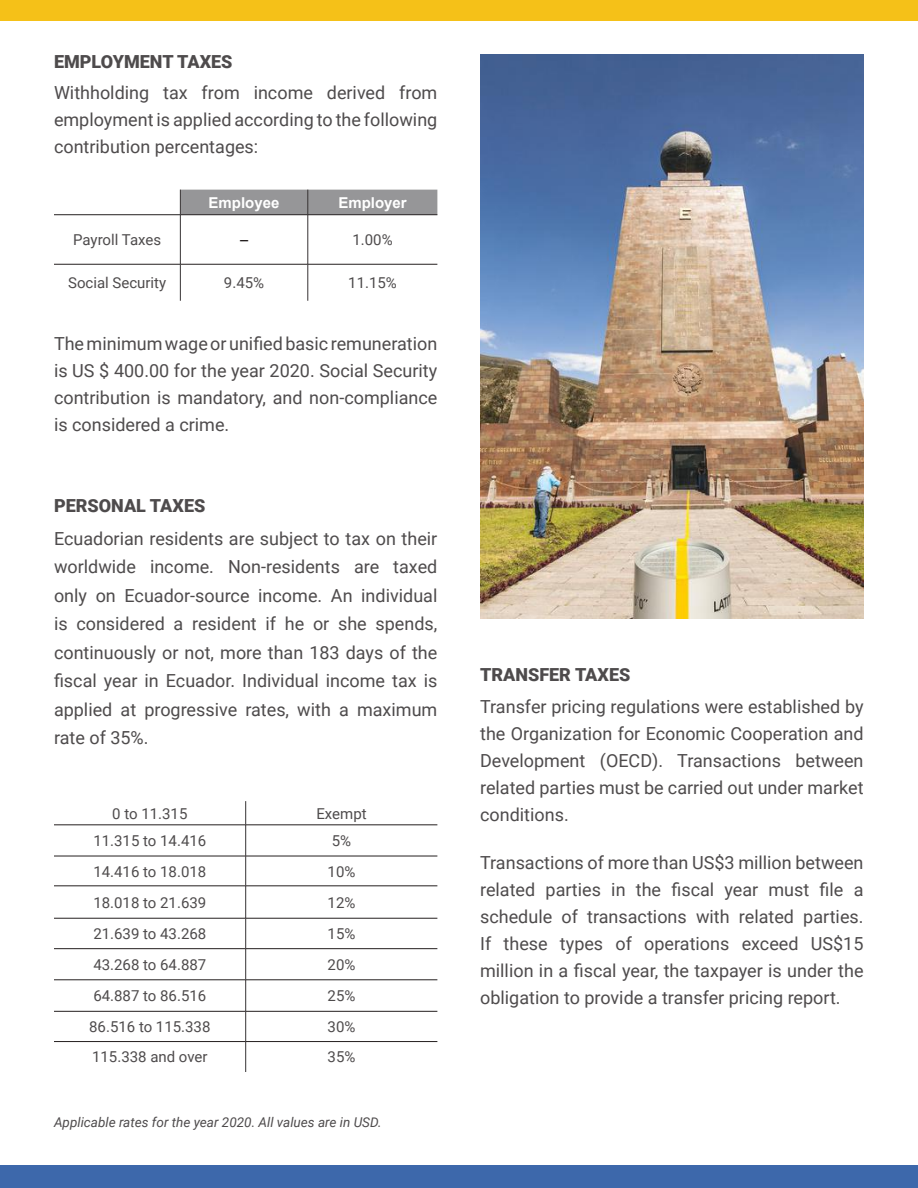
<style>
.page{position:relative;width:918px;height:1188px;background:#fff}
.page>*{position:absolute;margin:0;border:0;box-sizing:border-box;transform-origin:0 0}
.t1{font:18px/27px "Roboto";color:#4e4b4c;text-align:justify}
.t2{font:900 18px "Roboto";color:#4e4b4c}
.t3{font:18px "Roboto";color:#241f1f}
.t4{font:15px "Roboto";color:#4e4b4c}
.t5{font:700 15px "Arial";color:#fff}
.t6{font:italic 13.5px "Roboto";color:#4e4b4c}
</style>
<div class="page">
<div style="left:180px;top:190px;width:257px;height:24px;background:#969698"></div>
<hr style="left:180px;top:215px;width:1px;height:49px;background:#363233">
<hr style="left:308px;top:215px;width:1px;height:49px;background:#363233">
<hr style="left:180px;top:264px;width:1px;height:37px;background:#363233">
<hr style="left:308px;top:264px;width:1px;height:37px;background:#363233">
<hr style="left:54px;top:214px;width:126px;height:1px;background:#241f1f">
<hr style="left:180px;top:214px;width:128px;height:1px;background:#241f1f">
<hr style="left:308px;top:214px;width:129px;height:1px;background:#241f1f">
<hr style="left:54px;top:264px;width:126px;height:1px;background:#241f1f">
<hr style="left:180px;top:264px;width:128px;height:1px;background:#241f1f">
<hr style="left:308px;top:264px;width:129px;height:1px;background:#241f1f">
<div style="left:0;top:1166px;width:918px;height:22px;background:#3d68ab"></div>
<div style="left:0;top:0;width:918px;height:21px;background:#f5c013"></div>
<img style="left:481px;top:54px;width:383px;height:564px">
<svg style="left:245px;top:801px;width:1px;height:24px"></svg>
<hr style="left:245px;top:825px;width:1px;height:31px;background:#363233">
<hr style="left:245px;top:856px;width:1px;height:30px;background:#363233">
<hr style="left:245px;top:886px;width:1px;height:32px;background:#363233">
<hr style="left:245px;top:918px;width:1px;height:30px;background:#363233">
<hr style="left:245px;top:949px;width:1px;height:31px;background:#363233">
<hr style="left:245px;top:980px;width:1px;height:31px;background:#363233">
<svg style="left:245px;top:1012px;width:1px;height:29px"></svg>
<hr style="left:245px;top:1042px;width:1px;height:30px;background:#363233">
<hr style="left:54px;top:825px;width:192px;height:1px;background:#241f1f">
<hr style="left:246px;top:825px;width:191px;height:1px;background:#241f1f">
<hr style="left:54px;top:856px;width:192px;height:1px;background:#241f1f">
<hr style="left:246px;top:856px;width:191px;height:1px;background:#241f1f">
<hr style="left:54px;top:886px;width:192px;height:1px;background:#241f1f">
<hr style="left:246px;top:886px;width:191px;height:1px;background:#241f1f">
<hr style="left:54px;top:918px;width:192px;height:1px;background:#241f1f">
<hr style="left:246px;top:918px;width:191px;height:1px;background:#241f1f">
<hr style="left:54px;top:948px;width:192px;height:1px;background:#241f1f">
<hr style="left:246px;top:948px;width:191px;height:1px;background:#241f1f">
<hr style="left:54px;top:980px;width:192px;height:1px;background:#241f1f">
<hr style="left:246px;top:980px;width:191px;height:1px;background:#241f1f">
<hr style="left:54px;top:1011px;width:192px;height:1px;background:#241f1f">
<hr style="left:246px;top:1011px;width:191px;height:1px;background:#241f1f">
<hr style="left:54px;top:1041px;width:192px;height:1px;background:#241f1f">
<hr style="left:246px;top:1041px;width:191px;height:1px;background:#241f1f">
<p class="t2" style="left:54px;top:48px;width:180px">EMPLOYMENT TAXES</p>
<p class="t1" style="left:54px;top:78px;width:385px">Withholding tax from income derived from employment is applied according to the following contribution percentages:</p>
<p class="t5" style="left:209px;top:192px;width:72px">Employee</p>
<p class="t5" style="left:338px;top:192px;width:70px">Employer</p>
<p class="t4" style="left:73px;top:229px;width:89px">Payroll Taxes</p>
<p class="t3" style="left:240px;top:221px;width:10px">_</p>
<p class="t4" style="left:352px;top:229px;width:42px">1.00%</p>
<p class="t4" style="left:68px;top:272px;width:100px">Social Security</p>
<p class="t4" style="left:224px;top:272px;width:42px">9.45%</p>
<p class="t4" style="left:348px;top:272px;width:50px">11.15%</p>
<p class="t1" style="left:54px;top:329px;width:385px">The minimum wage or unified basic remuneration is US $ 400.00 for the year 2020. Social Security contribution is mandatory, and non-compliance is considered a crime.</p>
<p class="t2" style="left:54px;top:493px;width:153px">PERSONAL TAXES</p>
<p class="t1" style="left:54px;top:523px;width:385px;line-height:28.5px">Ecuadorian residents are subject to tax on their worldwide income. Non-residents are taxed only on Ecuador-source income. An individual is considered a resident if he or she spends, continuously or not, more than 183 days of the fiscal year in Ecuador. Individual income tax is applied at progressive rates, with a maximum rate of 35%.</p>
<p class="t4" style="left:112px;top:803px;width:77px">0 to 11.315</p>
<p class="t4" style="left:316px;top:803px;width:52px">Exempt</p>
<p class="t4" style="left:93px;top:830px;width:114px">11.315 to 14.416</p>
<p class="t4" style="left:332px;top:830px;width:21px">5%</p>
<p class="t4" style="left:93px;top:861px;width:114px">14.416 to 18.018</p>
<p class="t4" style="left:328px;top:861px;width:29px">10%</p>
<p class="t4" style="left:93px;top:892px;width:114px">18.018 to 21.639</p>
<p class="t4" style="left:328px;top:892px;width:29px">12%</p>
<p class="t4" style="left:93px;top:923px;width:114px">21.639 to 43.268</p>
<p class="t4" style="left:328px;top:923px;width:29px">15%</p>
<p class="t4" style="left:93px;top:954px;width:114px">43.268 to 64.887</p>
<p class="t4" style="left:328px;top:954px;width:29px">20%</p>
<p class="t4" style="left:93px;top:985px;width:114px">64.887 to 86.516</p>
<p class="t4" style="left:328px;top:985px;width:29px">25%</p>
<p class="t4" style="left:89px;top:1016px;width:123px">86.516 to 115.338</p>
<p class="t4" style="left:328px;top:1016px;width:29px">30%</p>
<p class="t4" style="left:92px;top:1047px;width:117px">115.338 and over</p>
<p class="t4" style="left:328px;top:1047px;width:29px">35%</p>
<p class="t6" style="left:54px;top:1113px;width:329px">Applicable rates for the year 2020. All values are in USD.</p>
<p class="t2" style="left:480px;top:662px;width:152px">TRANSFER TAXES</p>
<p class="t1" style="left:480px;top:692px;width:385px">Transfer pricing regulations were established by the Organization for Economic Cooperation and Development (OECD). Transactions between related parties must be carried out under market conditions.</p>
<p class="t1" style="left:480px;top:848px;width:385px">Transactions of more than US$3 million between related parties in the fiscal year must file a schedule of transactions with related parties.<br>If these types of operations exceed US$15 million in a fiscal year, the taxpayer is under the obligation to provide a transfer pricing report.</p>
</div>
